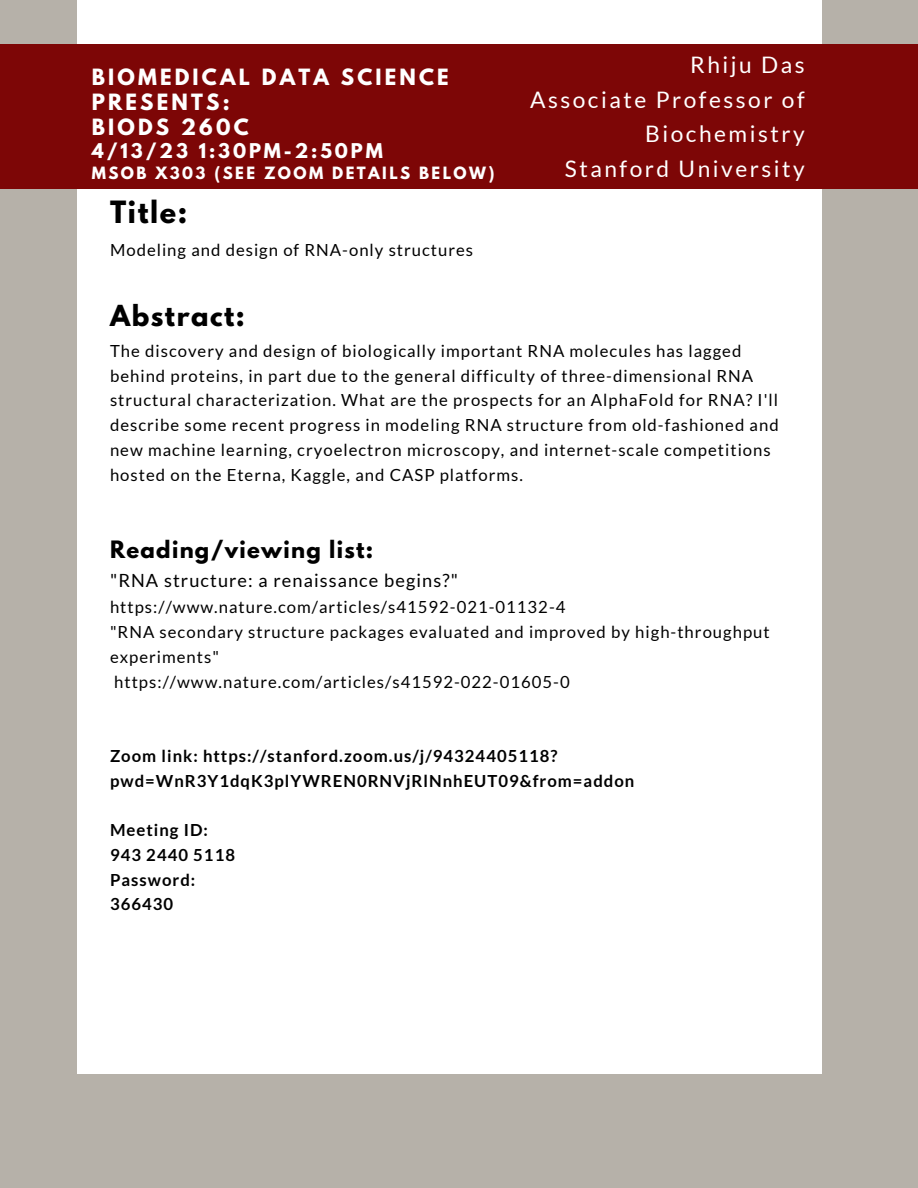
<style>
.page{position:relative;width:918px;height:1188px;background:#b6b1a9}
.page>*{position:absolute;margin:0;border:0;box-sizing:border-box;transform-origin:0 0}
.t1{font:700 27.15px "League Spartan";letter-spacing:.06em;color:#000}
.t2{font:700 25.65px "League Spartan";letter-spacing:.06em;color:#000}
.t3{font:22.8px/34.5px "Lato";letter-spacing:.11em;color:#fff;text-align:right}
.t4{font:700 21.15px "League Spartan";letter-spacing:.06em;color:#000}
.t5{font:700 19.95px/24.8px "League Spartan";letter-spacing:.16em;color:#fff}
.t6{font:18.15px "Lato";letter-spacing:.06em;color:#000}
.t7{font:700 18px "League Spartan";letter-spacing:.16em;color:#fff}
.t8{font:16.65px/24.8px "Lato";letter-spacing:.06em;color:#000}
.t9{font:700 16.65px/24.8px "Lato";letter-spacing:.06em;color:#000}
.t10{font:700 15px "League Spartan";letter-spacing:.16em;color:#fff}
</style>
<div class="page">
<div style="left:78px;top:0;width:744px;height:1073px;background:#fff"></div>
<div style="left:0;top:44px;width:918px;height:144px;background:#7d0606"></div>
<p class="t5" style="left:92px;top:67px;width:358px">BIOMEDICAL DATA SCIENCE<br>PRESENTS:<br>BIODS 260C</p>
<p class="t7" style="left:92px;top:142px;width:292px">4/13/23 1:30PM-2:50PM</p>
<p class="t10" style="left:92px;top:165px;width:404px">MSOB X303 (SEE ZOOM DETAILS BELOW)</p>
<h1 class="t1" style="left:110px;top:198px;width:79px">Title:</h1>
<p class="t8" style="left:110px;top:237px;width:365px">Modeling and design of RNA-only structures</p>
<h3 class="t3" style="left:530px;top:47px;width:276px">Rhiju Das<br>Associate Professor of<br>Biochemistry<br>Stanford University</h3>
<h2 class="t2" style="left:110px;top:303px;width:136px">Abstract:</h2>
<p class="t8" style="left:110px;top:338px;width:670px">The discovery and design of biologically important RNA molecules has lagged behind proteins, in part due to the general difficulty of three-dimensional RNA structural characterization. What are the prospects for an AlphaFold for RNA? I'll describe some recent progress in modeling RNA structure from old-fashioned and new machine learning, cryoelectron microscopy, and internet-scale competitions hosted on the Eterna, Kaggle, and CASP platforms.</p>
<p class="t4" style="left:110px;top:539px;width:265px">Reading/viewing list:</p>
<p class="t6" style="left:110px;top:570px;width:349px">"RNA structure: a renaissance begins?"</p>
<p class="t8" style="left:110px;top:594px;width:661px">https://www.nature.com/articles/s41592-021-01132-4<br>"RNA secondary structure packages evaluated and improved by high-throughput experiments"<br>https://www.nature.com/articles/s41592-022-01605-0</p>
<p class="t9" style="left:110px;top:743px;width:526px">Zoom link: https://stanford.zoom.us/j/94324405118? pwd=WnR3Y1dqK3plYWREN0RNVjRlNnhEUT09&amp;from=addon</p>
<p class="t9" style="left:110px;top:817px;width:127px">Meeting ID:<br>943 2440 5118<br>Password:<br>366430</p>
</div>
